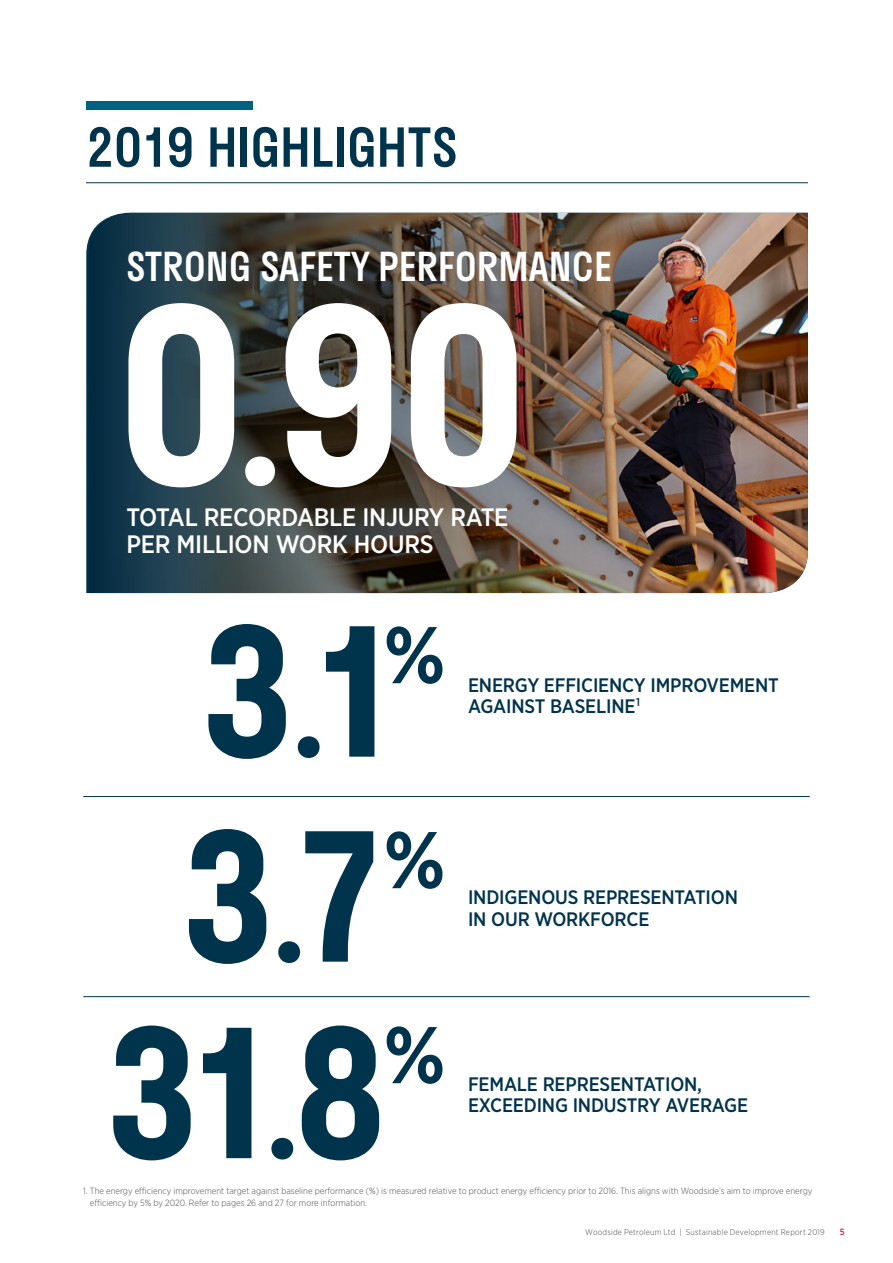
<style>
.page{position:relative;width:893px;height:1263px;background:#fff}
.page>*{position:absolute;margin:0;border:0;box-sizing:border-box;transform-origin:0 0}
.t1{font:600 237.45px "Stratos";color:#fff}
.t2{font:600 173.85px "Stratos";color:#00334c}
.t3{font:700 80.25px "Gotham Narrow";color:#00334c}
.t4{font:500 52.5px "Stratos";letter-spacing:-.01em;color:#00334c}
.t5{font:500 39px "Stratos";color:#fff}
.t6{font:500 25.2px/27px "Gotham Narrow";letter-spacing:-.01em;color:#fff}
.t7{font:500 19.5px/21px "Gotham Narrow";letter-spacing:-.01em;color:#00334c}
.Footnote{font:300 9px/12px "Gotham Narrow";color:#4b4c4d}
.t8{font:500 9px "Gotham Narrow";color:#d71537}
.t9{font:300 8.25px "Gotham Narrow";letter-spacing:.02em;color:#4b4c4d}
.s1{font-size:182.7px}
.s2{font-size:133.65px}
</style>
<div class="page">
<hr style="left:86px;top:182px;width:722px;height:1px;background:#00334c">
<div style="left:86px;top:101px;width:166px;height:8px;background:#006180"></div>
<img style="left:86px;top:213px;width:722px;height:380px">
<hr style="left:83px;top:796px;width:727px;height:1px;background:#00334c">
<hr style="left:83px;top:996px;width:727px;height:1px;background:#00334c">
<p class="t4" style="left:86px;top:105px;width:373px">2019 HIGHLIGHTS</p>
<p class="t5" style="left:126px;top:235px;width:487px">STRONG SAFETY PERFORMANCE</p>
<p class="t1" style="left:116px;top:206px;width:414px">0<span class="s1">.</span>90</p>
<p class="t6" style="left:126px;top:503px;width:384px">TOTAL RECORDABLE INJURY RATE<br>PER MILLION WORK HOURS</p>
<p class="t2" style="left:197px;top:553px;width:208px">3<span class="s2">.</span>1</p>
<p class="t3" style="left:383px;top:603px;width:64px">%</p>
<p class="t7" style="left:468px;top:674px;width:312px">ENERGY EFFICIENCY IMPROVEMENT<br>AGAINST BASELINE<sup>1</sup></p>
<p class="t2" style="left:178px;top:758px;width:211px">3<span class="s2">.</span>7</p>
<p class="t3" style="left:383px;top:808px;width:64px">%</p>
<p class="t2" style="left:102px;top:955px;width:287px">31<span class="s2">.</span>8</p>
<p class="t3" style="left:383px;top:1003px;width:64px">%</p>
<p class="t7" style="left:468px;top:886px;width:271px;line-height:21.6px">INDIGENOUS REPRESENTATION<br>IN OUR WORKFORCE</p>
<p class="t7" style="left:468px;top:1073px;width:282px">FEMALE REPRESENTATION,<br>EXCEEDING INDUSTRY AVERAGE</p>
<p class="Footnote" style="left:90px;top:1184px;width:724px;text-indent:-7px">1. The energy efficiency improvement target against baseline performance (%) is measured relative to product energy efficiency prior to 2016. This aligns with Woodside’s aim to improve energy efficiency by 5% by 2020. Refer to pages 26 and 27 for more information.</p>
<p class="t9" style="left:585px;top:1227px;width:241px">Woodside Petroleum Ltd | Sustainable Development Report 2019</p>
<p class="t8" style="left:840px;top:1226px;width:6px">5</p>
</div>
